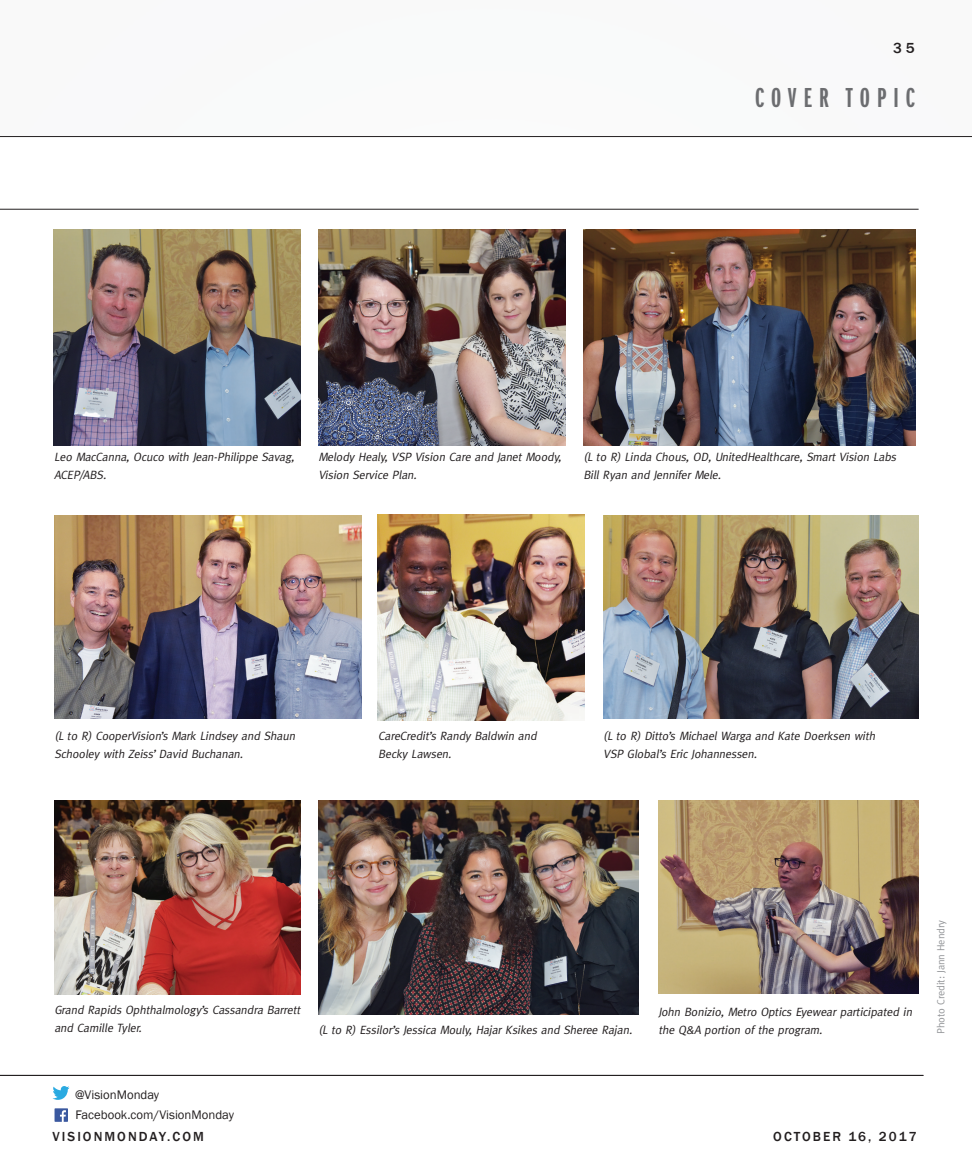
<style>
.page{position:relative;width:972px;height:1175px;background:#fff}
.page>*{position:absolute;margin:0;border:0;box-sizing:border-box;transform-origin:0 0}
.CATEGORY{font:28.5px "Franklin Gothic Demi X Cmpr";letter-spacing:.25em;color:#6c6d70}
.CATEGORY-2{font:500 15px "Franklin Gothic";color:#231f20}
.CATEGORY-3{font:500 13.5px "Franklin Gothic";letter-spacing:.15em;color:#231f20}
.t1{font:12.75px "Franklin Gothic";color:#231f20}
.t2{font:italic 12px/18px "Meta";color:#231f20}
.t3{font:10.5px "Meta";letter-spacing:-.01em;color:#939598}
</style>
<div class="page">
<hr style="left:0;top:136px;width:972px;height:1px;background:#231f20">
<hr style="left:0;top:209px;width:919px;height:1px;background:#231f20">
<svg style="left:55px;top:1108px;width:13px;height:13px"></svg>
<svg style="left:52px;top:1086px;width:18px;height:13px"></svg>
<hr style="left:0;top:1075px;width:923px;height:1px;background:#231f20">
<img style="left:54px;top:230px;width:247px;height:216px">
<img style="left:318px;top:230px;width:248px;height:216px">
<img style="left:583px;top:230px;width:333px;height:216px">
<img style="left:54px;top:515px;width:307px;height:203px">
<img style="left:378px;top:514px;width:207px;height:206px">
<img style="left:603px;top:515px;width:316px;height:203px">
<img style="left:54px;top:800px;width:247px;height:194px">
<img style="left:318px;top:800px;width:321px;height:214px">
<img style="left:658px;top:800px;width:261px;height:193px">
<p class="CATEGORY-2" style="left:893px;top:38px;width:23px">35</p>
<p class="CATEGORY" style="left:755px;top:82px;width:161px">COVER TOPIC</p>
<p class="t2" style="left:54px;top:447px;width:244px">Leo MacCanna, Ocuco with Jean-Philippe Savag,<br>ACEP/ABS.</p>
<p class="t2" style="left:318px;top:447px;width:247px">Melody Healy, VSP Vision Care and Janet Moody,<br>Vision Service Plan.</p>
<p class="t2" style="left:583px;top:447px;width:317px">(L to R) Linda Chous, OD, UnitedHealthcare, Smart Vision Labs<br>Bill Ryan and Jennifer Mele.</p>
<p class="t2" style="left:54px;top:727px;width:245px">(L to R) CooperVision’s Mark Lindsey and Shaun<br>Schooley with Zeiss’ David Buchanan.</p>
<p class="t2" style="left:378px;top:727px;width:162px">CareCredit’s Randy Baldwin and</p>
<p class="t2" style="left:378px;top:745px;width:77px">Becky Lawsen.</p>
<p class="t2" style="left:603px;top:727px;width:276px">(L to R) Ditto’s Michael Warga and Kate Doerksen with<br>VSP Global’s Eric Johannessen.</p>
<p class="t2" style="left:54px;top:1001px;width:250px">Grand Rapids Ophthalmology’s Cassandra Barrett and Camille Tyler.</p>
<p class="t2" style="left:318px;top:1020px;width:318px">(L to R) Essilor’s Jessica Mouly, Hajar Ksikes and Sheree Rajan.</p>
<p class="t2" style="left:658px;top:1002px;width:258px">John Bonizio, Metro Optics Eyewear participated in the Q&amp;A portion of the program.</p>
<p class="t3" style="left:935px;top:1033px;width:115px;rotate:-90deg">Photo Credit: Jann Hendry</p>
<p class="t1" style="left:75px;top:1086px;width:86px">@VisionMonday</p>
<p class="t1" style="left:75px;top:1107px;width:160px">Facebook.com/VisionMonday</p>
<p class="CATEGORY-3" style="left:53px;top:1128px;width:153px">VISIONMONDAY.COM</p>
<p class="CATEGORY-3" style="left:773px;top:1128px;width:145px">OCTOBER 16, 2017</p>
</div>
